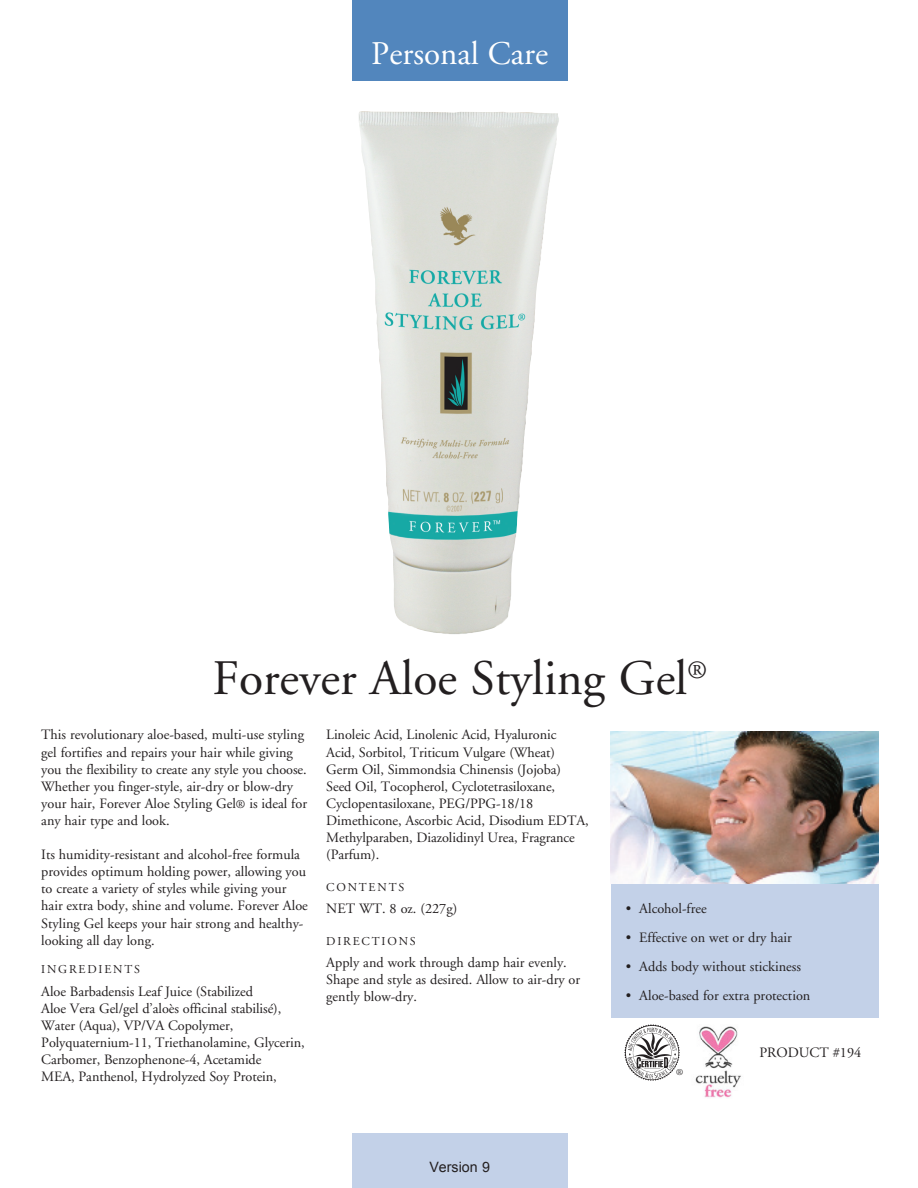
<style>
.page{position:relative;width:918px;height:1188px;background:#fff}
.page>*{position:absolute;margin:0;border:0;box-sizing:border-box;transform-origin:0 0}
.t1{font:49.5px "Adobe Garamond";color:#231f20}
.t2{font:33px "Adobe Garamond";color:#fff}
.Key_Points{font:14.25px/17.1px "Adobe Garamond";color:#231f20}
.t3{font:14.25px "Arial";color:#231f20}
.t4{font:12px "Adobe Garamond";letter-spacing:.15em;color:#231f20}
.t5{font:9px "Adobe Garamond";color:#231f20}
.s1{font-size:12px}
</style>
<div class="page">
<img style="left:611px;top:731px;width:267px;height:152px">
<div style="left:611px;top:885px;width:267px;height:133px;background:#c3d1e8"></div>
<div style="left:352px;top:0;width:216px;height:81px;background:#5286bd"></div>
<div style="left:352px;top:1133px;width:216px;height:55px;background:#c3d1e8"></div>
<img style="left:624px;top:1025px;width:55px;height:55px">
<img style="left:695px;top:1026px;width:46px;height:72px">
<img style="left:359px;top:111px;width:200px;height:523px">
<p class="t2" style="left:371px;top:36px;width:179px">Personal Care</p>
<p class="t1" style="left:212px;top:652px;width:496px">Forever Aloe Styling Gel<sup>®</sup></p>
<p class="Key_Points" style="left:41px;top:727px;width:267px">This revolutionary aloe-based, multi-use styling gel fortifies and repairs your hair while giving you the flexibility to create any style you choose.<br>Whether you finger-style, air-dry or blow-dry your hair, Forever Aloe Styling Gel<span class="s1">®</span> is ideal for any hair type and look.</p>
<p class="Key_Points" style="left:41px;top:846px;width:268px">Its humidity-resistant and alcohol-free formula provides optimum holding power, allowing you to create a variety of styles while giving your hair extra body, shine and volume. Forever Aloe Styling Gel keeps your hair strong and healthy&shy;looking all day long.</p>
<p class="t4" style="left:41px;top:963px;width:100px">INGREDIENTS</p>
<p class="Key_Points" style="left:41px;top:983px;width:265px">Aloe Barbadensis Leaf Juice (Stabilized<br>Aloe Vera Gel/gel d’aloès officinal stabilisé), Water (Aqua), VP/VA Copolymer, Polyquaternium-11, Triethanolamine, Glycerin,</p>
<p class="Key_Points" style="left:41px;top:1052px;width:237px">Carbomer, Benzophenone-4, Acetamide<br>MEA, Panthenol, Hydrolyzed Soy Protein,</p>
<p class="Key_Points" style="left:326px;top:727px;width:236px">Linoleic Acid, Linolenic Acid, Hyaluronic Acid, Sorbitol, Triticum Vulgare (Wheat)<br>Germ Oil, Simmondsia Chinensis (Jojoba)<br>Seed Oil, Tocopherol, Cyclotetrasiloxane, Cyclopentasiloxane, PEG/PPG-18/18</p>
<p class="Key_Points" style="left:326px;top:812px;width:264px">Dimethicone, Ascorbic Acid, Disodium EDTA,</p>
<p class="Key_Points" style="left:326px;top:829px;width:250px">Methylparaben, Diazolidinyl Urea, Fragrance (Parfum).</p>
<p class="t4" style="left:326px;top:880px;width:79px">CONTENTS</p>
<p class="Key_Points" style="left:326px;top:900px;width:133px">NET WT. 8 oz. (227g)</p>
<p class="t4" style="left:326px;top:934px;width:91px">DIRECTIONS</p>
<p class="Key_Points" style="left:326px;top:954px;width:256px">Apply and work through damp hair evenly.<br>Shape and style as desired. Allow to air-dry or gently blow-dry.</p>
<p class="Key_Points" style="left:626px;top:900px;width:83px">• Alcohol-free</p>
<p class="Key_Points" style="left:626px;top:929px;width:168px">• Effective on wet or dry hair</p>
<p class="Key_Points" style="left:626px;top:958px;width:177px">• Adds body without stickiness</p>
<p class="Key_Points" style="left:626px;top:987px;width:186px">• Aloe-based for extra protection</p>
<p class="Key_Points" style="left:759px;top:1045px;width:103px">PRODUCT #194</p>
<p class="t5" style="left:676px;top:1067px;width:9px">®</p>
<p class="t3" style="left:429px;top:1158px;width:62px">Version 9</p>
</div>
